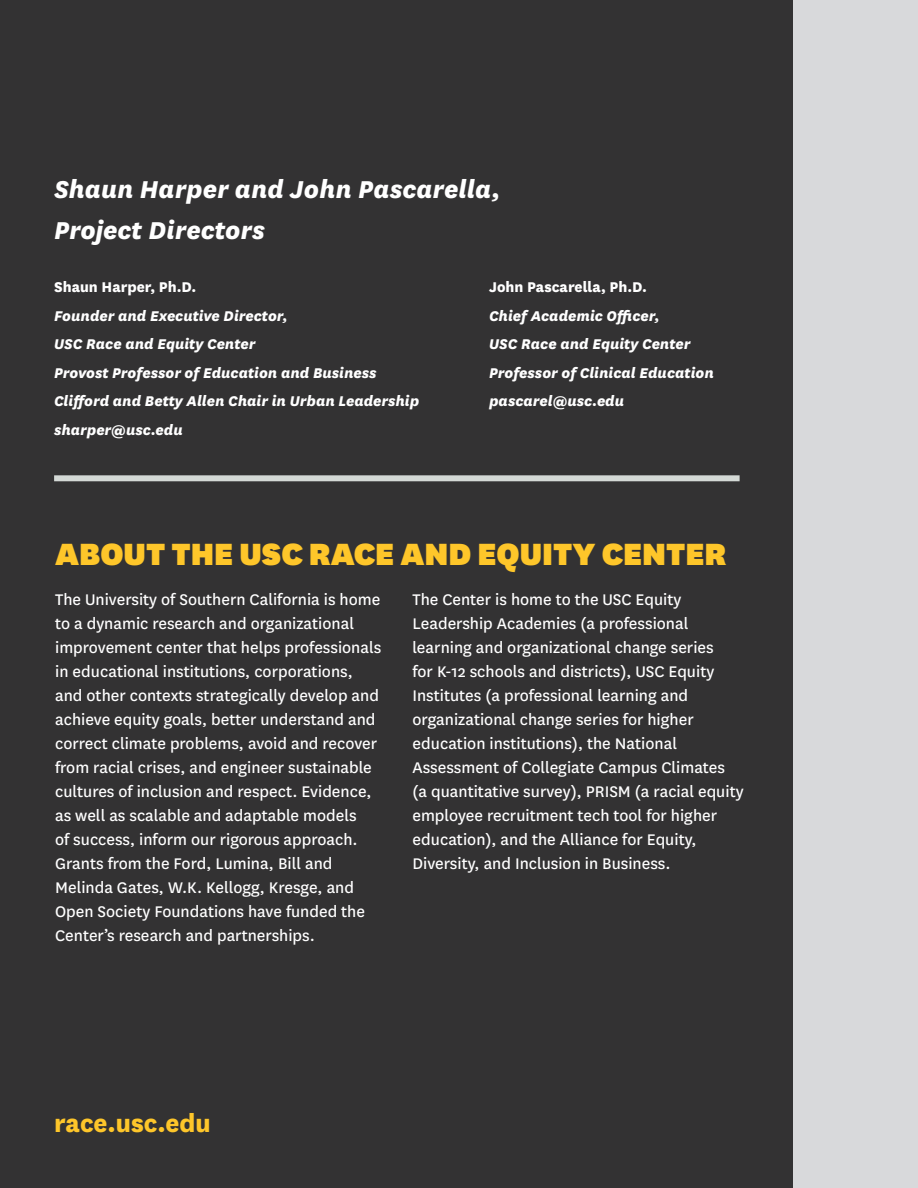
<style>
.page{position:relative;width:918px;height:1188px;background:#333233}
.page>*{position:absolute;margin:0;border:0;box-sizing:border-box;transform-origin:0 0}
.t1{font:900 36px "National";color:#fec62a}
.t2{font:italic 800 28.5px "National";color:#fff}
.t3{font:800 28.5px "National";color:#fec62a}
.t4{font:18px/24px "National";color:#fff}
.t5{font:italic 800 16.5px "National";color:#fff}
.t6{font:800 16.5px "National";color:#fff}
</style>
<div class="page">
<div style="left:794px;top:0;width:124px;height:1188px;background:#d8d9db"></div>
<svg style="left:54px;top:475px;width:686px;height:6px;background:#cacfcc"></svg>
<p class="t2" style="left:54px;top:169px;width:448px">Shaun Harper and John Pascarella,</p>
<p class="t2" style="left:54px;top:210px;width:212px">Project Directors</p>
<p class="t6" style="left:54px;top:275px;width:144px">Shaun Harper, Ph.D.</p>
<p class="t5" style="left:54px;top:304px;width:235px">Founder and Executive Director,</p>
<p class="t5" style="left:54px;top:332px;width:203px">USC Race and Equity Center</p>
<p class="t5" style="left:54px;top:361px;width:324px">Provost Professor of Education and Business</p>
<p class="t5" style="left:54px;top:389px;width:367px">Clifford and Betty Allen Chair in Urban Leadership</p>
<p class="t5" style="left:54px;top:418px;width:130px">sharper@usc.edu</p>
<p class="t6" style="left:489px;top:275px;width:159px">John Pascarella, Ph.D.</p>
<p class="t5" style="left:489px;top:304px;width:172px">Chief Academic Officer,</p>
<p class="t5" style="left:489px;top:332px;width:203px">USC Race and Equity Center</p>
<p class="t5" style="left:489px;top:361px;width:226px">Professor of Clinical Education</p>
<p class="t5" style="left:489px;top:389px;width:137px">pascarel@usc.edu</p>
<p class="t1" style="left:55px;top:528px;width:673px">ABOUT THE USC RACE AND EQUITY CENTER</p>
<p class="t4" style="left:55px;top:586px;width:328px">The University of Southern California is home to a dynamic research and organizational improvement center that helps professionals in educational institutions, corporations, and other contexts strategically develop and achieve equity goals, better understand and correct climate problems, avoid and recover from racial crises, and engineer sustainable cultures of inclusion and respect. Evidence, as well as scalable and adaptable models<br>of success, inform our rigorous approach.<br>Grants from the Ford, Lumina, Bill and Melinda Gates, W.K. Kellogg, Kresge, and Open Society Foundations have funded the Center’s research and partnerships.</p>
<p class="t4" style="left:412px;top:586px;width:333px">The Center is home to the USC Equity Leadership Academies (a professional learning and organizational change series<br>for K-12 schools and districts), USC Equity Institutes (a professional learning and organizational change series for higher education institutions), the National Assessment of Collegiate Campus Climates (a quantitative survey), PRISM (a racial equity employee recruitment tech tool for higher education), and the Alliance for Equity, Diversity, and Inclusion in Business.</p>
<p class="t3" style="left:54px;top:1103px;width:158px">race.usc.edu</p>
</div>
